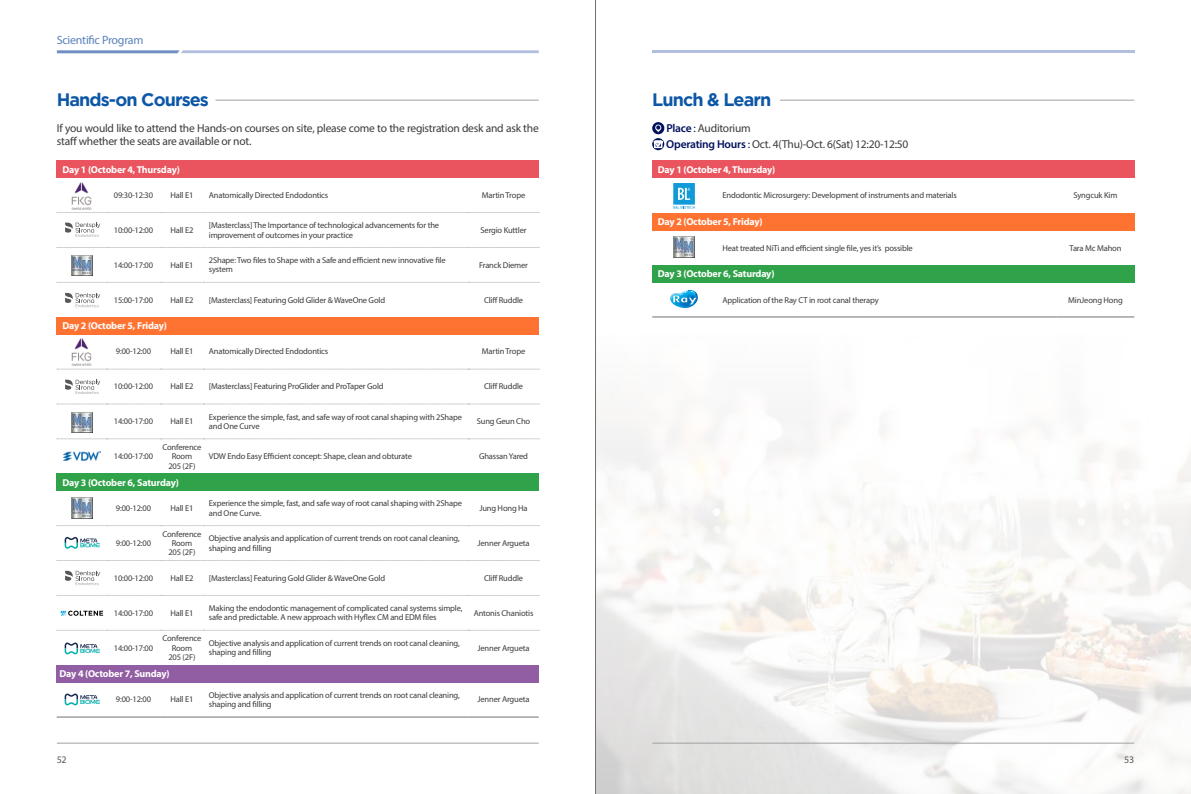
<style>
.page{position:relative;width:1191px;height:794px;background:#fff}
.page>*{position:absolute;margin:0;border:0;box-sizing:border-box;transform-origin:0 0}
.t1{font:700 18px "Gotham";letter-spacing:-.05em;color:#0d57a7}
.t2{font:12px "Myriad Pro";letter-spacing:-.02em;color:#5982bb}
.t3{font:11.5px/13px "Myriad Pro";letter-spacing:-.02em;color:#3e3a39}
.t4{font:700 10px "Myriad Pro";letter-spacing:-.02em;color:#fff}
.t5{font:10px "Myriad Pro";color:#595757}
.t6{font:8.5px/9.4px "Myriad Pro";letter-spacing:-.02em;color:#3e3a39}
.s1{font-weight:600;color:#00125e}
.s2{color:#00125e}
</style>
<div class="page">
<img style="left:596px;top:400px;width:595px;height:394px">
<hr style="left:57px;top:743px;width:482px;height:1px;background:#9fa0a0">
<svg style="left:57px;top:50px;width:482px;height:3px"></svg>
<hr style="left:652px;top:50px;width:482px;height:3px;background:#b1bede">
<hr style="left:215px;top:100px;width:324px;height:1px;background:#9fa0a0">
<hr style="left:780px;top:100px;width:354px;height:1px;background:#9fa0a0">
<div style="left:57px;top:161px;width:482px;height:17px;background:#ea545e"></div>
<div style="left:57px;top:317px;width:482px;height:17px;background:#ff7332"></div>
<div style="left:57px;top:474px;width:482px;height:17px;background:#30a24a"></div>
<div style="left:57px;top:665px;width:482px;height:17px;background:#915da3"></div>
<svg style="left:57px;top:212px;width:482px;height:1px"></svg>
<svg style="left:57px;top:247px;width:482px;height:1px"></svg>
<svg style="left:57px;top:282px;width:482px;height:1px"></svg>
<svg style="left:57px;top:369px;width:482px;height:1px"></svg>
<svg style="left:57px;top:404px;width:482px;height:1px"></svg>
<svg style="left:57px;top:439px;width:482px;height:1px"></svg>
<svg style="left:57px;top:525px;width:482px;height:1px"></svg>
<svg style="left:57px;top:560px;width:482px;height:1px"></svg>
<svg style="left:57px;top:595px;width:482px;height:1px"></svg>
<svg style="left:57px;top:630px;width:482px;height:1px"></svg>
<hr style="left:57px;top:717px;width:49px;height:1px;background:#727171">
<hr style="left:106px;top:717px;width:55px;height:1px;background:#727171">
<hr style="left:161px;top:717px;width:42px;height:1px;background:#727171">
<hr style="left:203px;top:717px;width:265px;height:1px;background:#727171">
<hr style="left:468px;top:717px;width:71px;height:1px;background:#727171">
<div style="left:652px;top:161px;width:482px;height:17px;background:#ea545e"></div>
<div style="left:652px;top:213px;width:482px;height:17px;background:#ff7332"></div>
<div style="left:652px;top:266px;width:482px;height:17px;background:#30a24a"></div>
<hr style="left:652px;top:317px;width:64px;height:1px;background:#727171">
<hr style="left:716px;top:317px;width:340px;height:1px;background:#727171">
<hr style="left:1056px;top:317px;width:78px;height:1px;background:#727171">
<svg style="left:670px;top:290px;width:28px;height:18px"></svg>
<img style="left:71px;top:182px;width:21px;height:28px">
<img style="left:71px;top:338px;width:21px;height:28px">
<img style="left:63px;top:451px;width:37px;height:10px">
<img style="left:71px;top:255px;width:21px;height:21px">
<img style="left:674px;top:237px;width:20px;height:20px">
<img style="left:71px;top:412px;width:21px;height:21px">
<img style="left:71px;top:497px;width:21px;height:21px">
<svg style="left:65px;top:537px;width:34px;height:12px"></svg>
<svg style="left:65px;top:693px;width:34px;height:12px"></svg>
<svg style="left:65px;top:642px;width:34px;height:12px"></svg>
<svg style="left:60px;top:610px;width:43px;height:6px"></svg>
<svg style="left:652px;top:122px;width:12px;height:12px"></svg>
<svg style="left:655px;top:124px;width:6px;height:8px"></svg>
<svg style="left:652px;top:138px;width:12px;height:12px"></svg>
<svg style="left:654px;top:141px;width:8px;height:7px"></svg>
<hr style="left:652px;top:743px;width:482px;height:1px;background:#9fa0a0">
<svg style="left:65px;top:223px;width:35px;height:14px"></svg>
<svg style="left:65px;top:293px;width:35px;height:14px"></svg>
<svg style="left:65px;top:380px;width:35px;height:14px"></svg>
<svg style="left:65px;top:571px;width:35px;height:14px"></svg>
<svg style="left:673px;top:183px;width:22px;height:26px"></svg>
<hr style="left:595px;top:0;width:1px;height:794px;background:#727171">
<h2 class="t2" style="left:57px;top:33px;width:88px">Scientific Program</h2>
<h1 class="t1" style="left:57px;top:89px;width:154px">Hands-on Courses</h1>
<h1 class="t1" style="left:652px;top:89px;width:121px">Lunch &amp; Learn</h1>
<h3 class="t3" style="left:57px;top:121px;width:483px">If you would like to attend the Hands-on courses on site, please come to the registration desk and ask the staff whether the seats are available or not.</h3>
<p class="t4" style="left:62px;top:163px;width:119px">Day 1 (October 4, Thursday)</p>
<p class="t6" style="left:114px;top:190px;width:41px">09:30-12:30</p>
<p class="t6" style="left:170px;top:190px;width:24px">Hall E1</p>
<p class="t6" style="left:209px;top:190px;width:121px">Anatomically Directed Endodontics</p>
<p class="t6" style="left:482px;top:190px;width:45px">Martin Trope</p>
<p class="t6" style="left:114px;top:225px;width:41px">10:00-12:00</p>
<p class="t6" style="left:170px;top:225px;width:24px">Hall E2</p>
<p class="t6" style="left:209px;top:220px;width:232px">[Masterclass] The Importance of technological advancements for the improvement of outcomes in your practice</p>
<p class="t6" style="left:480px;top:225px;width:48px">Sergio Kuttler</p>
<p class="t6" style="left:114px;top:260px;width:41px">14:00-17:00</p>
<p class="t6" style="left:170px;top:260px;width:24px">Hall E1</p>
<p class="t6" style="left:209px;top:255px;width:238px">2Shape: Two files to Shape with a Safe and efficient new innovative file system</p>
<p class="t6" style="left:479px;top:260px;width:51px">Franck Diemer</p>
<p class="t6" style="left:114px;top:295px;width:41px">15:00-17:00</p>
<p class="t6" style="left:170px;top:295px;width:24px">Hall E2</p>
<p class="t6" style="left:209px;top:295px;width:178px">[Masterclass] Featuring Gold Glider &amp; WaveOne Gold</p>
<p class="t6" style="left:484px;top:295px;width:41px">Cliff Ruddle</p>
<p class="t4" style="left:62px;top:319px;width:106px">Day 2 (October 5, Friday)</p>
<p class="t6" style="left:116px;top:347px;width:37px">9:00-12:00</p>
<p class="t6" style="left:170px;top:347px;width:24px">Hall E1</p>
<p class="t6" style="left:209px;top:347px;width:121px">Anatomically Directed Endodontics</p>
<p class="t6" style="left:482px;top:347px;width:45px">Martin Trope</p>
<p class="t6" style="left:114px;top:382px;width:41px">10:00-12:00</p>
<p class="t6" style="left:170px;top:382px;width:24px">Hall E2</p>
<p class="t6" style="left:209px;top:382px;width:176px">[Masterclass] Featuring ProGlider and ProTaper Gold</p>
<p class="t6" style="left:484px;top:382px;width:41px">Cliff Ruddle</p>
<p class="t6" style="left:114px;top:416px;width:41px">14:00-17:00</p>
<p class="t6" style="left:170px;top:416px;width:24px">Hall E1</p>
<p class="t6" style="left:209px;top:412px;width:254px">Experience the simple, fast, and safe way of root canal shaping with 2Shape and One Curve</p>
<p class="t6" style="left:477px;top:416px;width:55px">Sung Geun Cho</p>
<p class="t6" style="left:114px;top:451px;width:41px">14:00-17:00</p>
<p class="t6" style="left:162px;top:442px;width:41px;text-align:center">Conference<br>Room<br>205 (2F)</p>
<p class="t6" style="left:209px;top:451px;width:204px">VDW Endo Easy Efficient concept: Shape, clean and obturate</p>
<p class="t6" style="left:479px;top:451px;width:51px">Ghassan Yared</p>
<p class="t4" style="left:62px;top:476px;width:118px">Day 3 (October 6, Saturday)</p>
<p class="t6" style="left:116px;top:503px;width:37px">9:00-12:00</p>
<p class="t6" style="left:170px;top:503px;width:24px">Hall E1</p>
<p class="t6" style="left:209px;top:499px;width:254px">Experience the simple, fast, and safe way of root canal shaping with 2Shape and One Curve.</p>
<p class="t6" style="left:479px;top:503px;width:50px">Jung Hong Ha</p>
<p class="t6" style="left:116px;top:538px;width:37px">9:00-12:00</p>
<p class="t6" style="left:162px;top:529px;width:41px;text-align:center">Conference<br>Room<br>205 (2F)</p>
<p class="t6" style="left:209px;top:533px;width:252px">Objective analysis and application of current trends on root canal cleaning, shaping and filling</p>
<p class="t6" style="left:477px;top:538px;width:53px">Jenner Argueta</p>
<p class="t6" style="left:114px;top:573px;width:41px">10:00-12:00</p>
<p class="t6" style="left:170px;top:573px;width:24px">Hall E2</p>
<p class="t6" style="left:209px;top:573px;width:178px">[Masterclass] Featuring Gold Glider &amp; WaveOne Gold</p>
<p class="t6" style="left:484px;top:573px;width:41px">Cliff Ruddle</p>
<p class="t6" style="left:114px;top:608px;width:41px">14:00-17:00</p>
<p class="t6" style="left:170px;top:608px;width:24px">Hall E1</p>
<p class="t6" style="left:209px;top:603px;width:255px">Making the endodontic management of complicated canal systems simple, safe and predictable. A new approach with Hyflex CM and EDM files</p>
<p class="t6" style="left:474px;top:608px;width:61px">Antonis Chaniotis</p>
<p class="t6" style="left:114px;top:643px;width:41px">14:00-17:00</p>
<p class="t6" style="left:162px;top:633px;width:41px;text-align:center">Conference<br>Room<br>205 (2F)</p>
<p class="t6" style="left:209px;top:638px;width:252px">Objective analysis and application of current trends on root canal cleaning, shaping and filling</p>
<p class="t6" style="left:477px;top:643px;width:53px">Jenner Argueta</p>
<p class="t4" style="left:60px;top:667px;width:112px">Day 4 (October 7, Sunday)</p>
<p class="t6" style="left:116px;top:694px;width:37px">9:00-12:00</p>
<p class="t6" style="left:170px;top:694px;width:24px">Hall E1</p>
<p class="t6" style="left:209px;top:690px;width:252px">Objective analysis and application of current trends on root canal cleaning, shaping and filling</p>
<p class="t6" style="left:477px;top:694px;width:53px">Jenner Argueta</p>
<h3 class="t3" style="left:666px;top:120px;width:244px;line-height:16px"><span class="s1">Place</span> <span class="s2">:</span> Auditorium<br><span class="s1">Operating Hours</span> <span class="s2">:</span> Oct. 4(Thu)-Oct. 6(Sat) 12:20-12:50</h3>
<p class="t4" style="left:658px;top:163px;width:119px">Day 1 (October 4, Thursday)</p>
<p class="t6" style="left:722px;top:191px;width:236px">Endodontic Microsurgery: Development of instruments and materials</p>
<p class="t6" style="left:1073px;top:191px;width:45px">Syngcuk Kim</p>
<p class="t4" style="left:658px;top:215px;width:106px">Day 2 (October 5, Friday)</p>
<p class="t6" style="left:722px;top:243px;width:192px">Heat treated NiTi and efficient single file, yes it’s possible</p>
<p class="t6" style="left:1069px;top:243px;width:53px">Tara Mc Mahon</p>
<p class="t4" style="left:658px;top:267px;width:118px">Day 3 (October 6, Saturday)</p>
<p class="t6" style="left:722px;top:295px;width:158px">Application of the Ray CT in root canal therapy</p>
<p class="t6" style="left:1068px;top:295px;width:56px">MinJeong Hong</p>
<p class="t5" style="left:57px;top:753px;width:12px">52</p>
<p class="t5" style="left:1124px;top:753px;width:12px">53</p>
</div>
